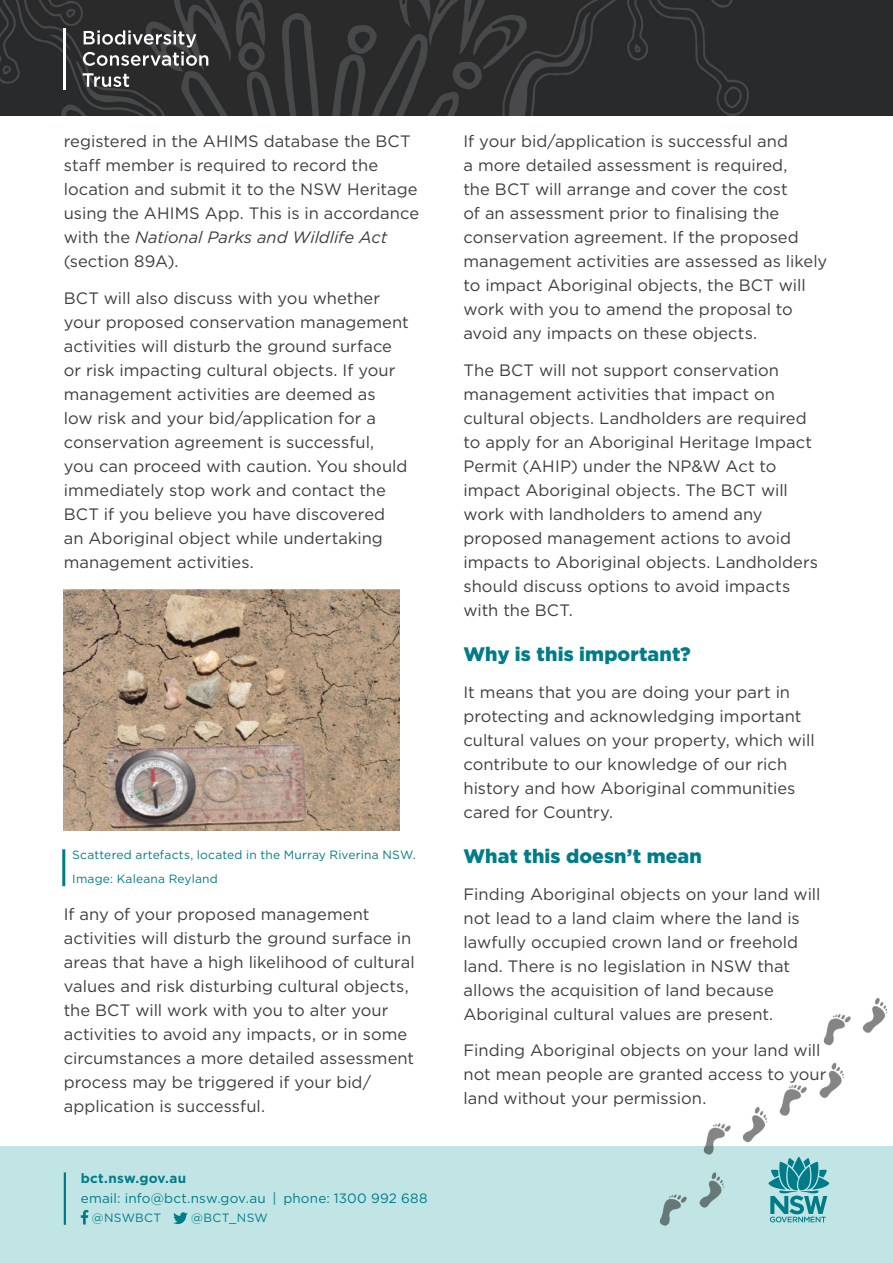
<style>
.page{position:relative;width:893px;height:1263px;background:#fff}
.page>*{position:absolute;margin:0;border:0;box-sizing:border-box;transform-origin:0 0}
.bullet_list{font:900 19.5px "Gotham";letter-spacing:.01em;color:#007c89}
.bullet_list-2{font:16.5px/24px "Gotham";color:#3e3e3f}
.t1{font:13.5px/19.6px "Gotham";letter-spacing:.015em;color:#007c89}
.bullet_list-3{font:12px/24px "Gotham";letter-spacing:.015em;color:#007c89}
.footer_social{font:12px "Gotham";letter-spacing:.02em;color:#007c89}
.s1{font-style:italic}
.s2{font-weight:700}
</style>
<div class="page">
<img style="left:785px;top:997px;width:103px;height:119px">
<img style="left:0;top:0;width:893px;height:116px">
<hr style="left:62px;top:849px;width:3px;height:37px;background:#007c89">
<img style="left:64px;top:590px;width:335px;height:241px">
<svg style="left:83px;top:73px;width:46px;height:14px"></svg>
<svg style="left:83px;top:30px;width:125px;height:36px"></svg>
<hr style="left:64px;top:28px;width:2px;height:61px;background:#fff">
<div style="left:0;top:1147px;width:893px;height:116px;background:#c1e5e5"></div>
<hr style="left:64px;top:1172px;width:2px;height:53px;background:#007c89">
<svg style="left:81px;top:1210px;width:7px;height:14px"></svg>
<svg style="left:173px;top:1212px;width:15px;height:12px"></svg>
<svg style="left:786px;top:1157px;width:43px;height:65px"></svg>
<img style="left:640px;top:1093px;width:146px;height:133px">
<p class="bullet_list-2" style="left:64px;top:129px;width:357px">registered in the AHIMS database the BCT staff member is required to record the location and submit it to the NSW Heritage using the AHIMS App. This is in accordance with the <span class="s1">National Parks and Wildlife Act </span>(section 89A).</p>
<p class="bullet_list-2" style="left:64px;top:285px;width:346px">BCT will also discuss with you whether your proposed conservation management activities will disturb the ground surface or risk impacting cultural objects. If your management activities are deemed as<br>low risk and your bid/application for a conservation agreement is successful,<br>you can proceed with caution. You should immediately stop work and contact the BCT if you believe you have discovered an Aboriginal object while undertaking management activities.</p>
<p class="bullet_list-3" style="left:72px;top:842px;width:345px">Scattered artefacts, located in the Murray Riverina NSW.<br>Image: Kaleana Reyland</p>
<p class="bullet_list-2" style="left:64px;top:901px;width:353px">If any of your proposed management activities will disturb the ground surface in areas that have a high likelihood of cultural values and risk disturbing cultural objects, the BCT will work with you to alter your activities to avoid any impacts, or in some circumstances a more detailed assessment process may be triggered if your bid/ application is successful.</p>
<p class="t1" style="left:81px;top:1168px;width:348px"><span class="s2">bct.nsw.gov.au<br></span>email: info@bct.nsw.gov.au | phone: 1300 992 688</p>
<p class="footer_social" style="left:92px;top:1210px;width:71px">@NSWBCT</p>
<p class="footer_social" style="left:191px;top:1210px;width:78px">@BCT_NSW</p>
<p class="bullet_list-2" style="left:463px;top:129px;width:365px">If your bid/application is successful and<br>a more detailed assessment is required,<br>the BCT will arrange and cover the cost<br>of an assessment prior to finalising the conservation agreement. If the proposed management activities are assessed as likely to impact Aboriginal objects, the BCT will work with you to amend the proposal to avoid any impacts on these objects.</p>
<p class="bullet_list-2" style="left:463px;top:357px;width:356px">The BCT will not support conservation management activities that impact on cultural objects. Landholders are required to apply for an Aboriginal Heritage Impact Permit (AHIP) under the NP&amp;W Act to impact Aboriginal objects. The BCT will work with landholders to amend any proposed management actions to avoid impacts to Aboriginal objects. Landholders should discuss options to avoid impacts with the BCT.</p>
<p class="bullet_list" style="left:463px;top:640px;width:229px">Why is this important?</p>
<p class="bullet_list-2" style="left:463px;top:679px;width:353px">It means that you are doing your part in protecting and acknowledging important cultural values on your property, which will contribute to our knowledge of our rich history and how Aboriginal communities cared for Country.</p>
<p class="bullet_list" style="left:463px;top:842px;width:240px">What this doesn’t mean</p>
<p class="bullet_list-2" style="left:463px;top:881px;width:359px">Finding Aboriginal objects on your land will not lead to a land claim where the land is lawfully occupied crown land or freehold land. There is no legislation in NSW that allows the acquisition of land because Aboriginal cultural values are present.</p>
<p class="bullet_list-2" style="left:463px;top:1038px;width:364px">Finding Aboriginal objects on your land will not mean people are granted access to your land without your permission.</p>
</div>
